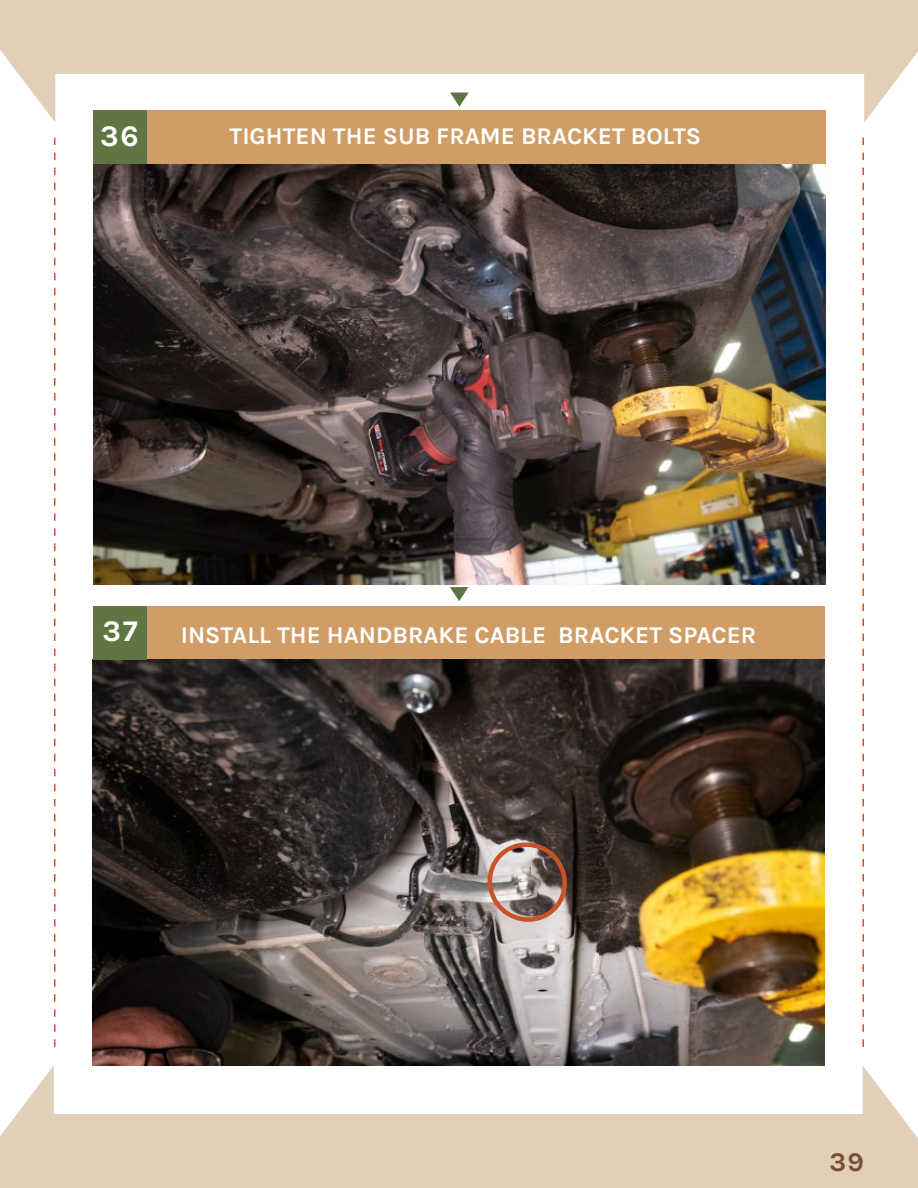
<style>
.page{position:relative;width:918px;height:1188px;background:#fff}
.page>*{position:absolute;margin:0;border:0;box-sizing:border-box;transform-origin:0 0}
.t1{font:700 30px "Karla";color:#fff}
.t2{font:700 27px "Karla";color:#764e35}
.t3{font:700 24px "Karla";color:#fff}
</style>
<div class="page">
<svg style="left:0;top:1065px;width:918px;height:123px;fill:#e1d0b8"></svg>
<svg style="left:54px;top:138px;width:1px;height:909px"></svg>
<svg style="left:862px;top:138px;width:2px;height:909px"></svg>
<svg style="left:0;top:0;width:918px;height:123px;fill:#e1d0b8"></svg>
<div style="left:94px;top:111px;width:732px;height:53px;background:#cf9d65"></div>
<svg style="left:450px;top:587px;width:19px;height:14px"></svg>
<svg style="left:450px;top:93px;width:19px;height:14px"></svg>
<div style="left:93px;top:606px;width:732px;height:54px;background:#cf9d65"></div>
<div style="left:94px;top:111px;width:53px;height:53px;background:#5f7643"></div>
<img style="left:94px;top:164px;width:732px;height:420px">
<img style="left:93px;top:660px;width:732px;height:405px">
<svg style="left:480px;top:835px;width:89px;height:94px"></svg>
<div style="left:93px;top:606px;width:54px;height:54px;background:#5f7643"></div>
<p class="t1" style="left:100px;top:118px;width:40px">36</p>
<p class="t3" style="left:230px;top:122px;width:473px">TIGHTEN THE SUB FRAME BRACKET BOLTS</p>
<p class="t1" style="left:103px;top:614px;width:37px">37</p>
<p class="t3" style="left:181px;top:621px;width:577px">INSTALL THE HANDBRAKE CABLE BRACKET SPACER</p>
<p class="t2" style="left:829px;top:1146px;width:36px">39</p>
</div>
